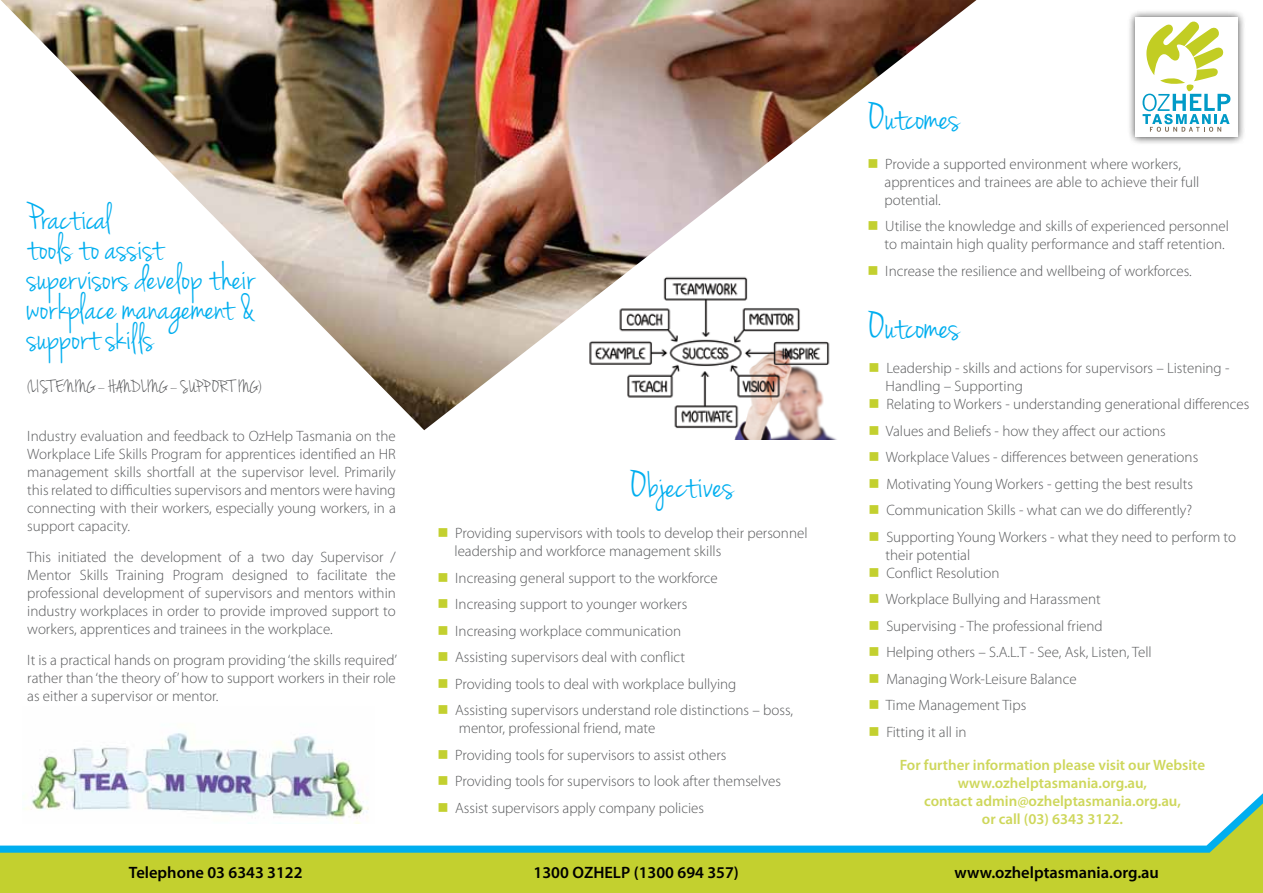
<style>
.page{position:relative;width:1263px;height:893px;background:#fff}
.page>*{position:absolute;margin:0;border:0;box-sizing:border-box;transform-origin:0 0}
.t1{font:40.5px "Jenna Sue";color:#00aeef}
.t2{font:39px/30px "Jenna Sue";color:#00aeef}
.t3{font:18px "Jenna Sue";color:#58595b}
.t4{font:600 16.5px "Myriad Pro";color:#000}
.t5{font:300 15px/18px "Myriad Pro";color:#58595b}
.t6{font:600 15px/18px "Myriad Pro";color:#ced75b;text-align:center}
.s1{color:#c3d02f}
</style>
<div class="page">
<img style="left:734px;top:430px;width:102px;height:9px">
<svg style="left:0;top:803px;width:1263px;height:90px"></svg>
<img style="left:23px;top:733px;width:351px;height:90px">
<img style="left:1px;top:0;width:975px;height:430px">
<div style="left:1127px;top:9px;width:119px;height:137px;background:#000;opacity:.75"></div>
<div style="left:1135px;top:18px;width:103px;height:119px;background:#fff"></div>
<svg style="left:1142px;top:22px;width:88px;height:110px"></svg>
<h2 class="t2" style="left:27px;top:205px;width:230px">Practical<br>tools to assist supervisors develop their workplace management &amp; support skills</h2>
<p class="t3" style="left:27px;top:376px;width:236px">(LISTENING – HANDLING – SUPP ORT ING)</p>
<p class="t5" style="left:27px;top:427px;width:370px;text-align:justify">Industry evaluation and feedback to OzHelp Tasmania on the Workplace Life Skills Program for apprentices identified an HR management skills shortfall at the supervisor level. Primarily this related to difficulties supervisors and mentors were having connecting with their workers, especially young workers, in a support capacity.</p>
<p class="t5" style="left:27px;top:548px;width:370px;text-align:justify">This initiated the development of a two day Supervisor / Mentor Skills Training Program designed to facilitate the professional development of supervisors and mentors within industry workplaces in order to provide improved support to workers, apprentices and trainees in the workplace.</p>
<p class="t5" style="left:27px;top:650px;width:371px;text-align:justify">It is a practical hands on program providing ‘the skills required’ rather than ‘the theory of’ how to support workers in their role as either a supervisor or mentor.</p>
<h1 class="t1" style="left:631px;top:462px;width:104px">Objectives</h1>
<p class="t5" style="left:454px;top:524px;width:354px;text-indent:-17px"><span class="s1">■</span> Providing supervisors with tools to develop their personnel leadership and workforce management skills</p>
<p class="t5" style="left:437px;top:569px;width:282px"><span class="s1">■</span> Increasing general support to the workforce</p>
<p class="t5" style="left:437px;top:595px;width:251px"><span class="s1">■</span> Increasing support to younger workers</p>
<p class="t5" style="left:437px;top:622px;width:245px"><span class="s1">■</span> Increasing workplace communication</p>
<p class="t5" style="left:437px;top:648px;width:249px"><span class="s1">■</span> Assisting supervisors deal with conflict</p>
<p class="t5" style="left:437px;top:675px;width:300px"><span class="s1">■</span> Providing tools to deal with workplace bullying</p>
<p class="t5" style="left:459px;top:701px;width:336px;text-indent:-21px"><span class="s1">■</span> Assisting supervisors understand role distinctions – boss, mentor, professional friend, mate</p>
<p class="t5" style="left:437px;top:746px;width:291px"><span class="s1">■</span> Providing tools for supervisors to assist others</p>
<p class="t5" style="left:437px;top:772px;width:345px"><span class="s1">■</span> Providing tools for supervisors to look after themselves</p>
<p class="t5" style="left:437px;top:799px;width:268px"><span class="s1">■</span> Assist supervisors apply company policies</p>
<h1 class="t1" style="left:870px;top:94px;width:92px">Outcomes</h1>
<p class="t5" style="left:884px;top:155px;width:316px;text-indent:-17px"><span class="s1">■</span> Provide a supported environment where workers, apprentices and trainees are able to achieve their full potential.</p>
<p class="t5" style="left:867px;top:217px;width:363px;text-align:right"><span class="s1">■</span> Utilise the knowledge and skills of experienced personnel to maintain high quality performance and staff retention.</p>
<p class="t5" style="left:867px;top:262px;width:326px"><span class="s1">■</span> Increase the resilience and wellbeing of workforces.</p>
<h1 class="t1" style="left:870px;top:303px;width:92px">Outcomes</h1>
<p class="t5" style="left:885px;top:359px;width:345px;text-indent:-17px"><span class="s1">■</span> Leadership - skills and actions for supervisors – Listening -<br>Handling – Supporting</p>
<p class="t5" style="left:868px;top:395px;width:382px"><span class="s1">■</span> Relating to Workers - understanding generational differences</p>
<p class="t5" style="left:868px;top:421px;width:299px"><span class="s1">■</span> Values and Beliefs - how they affect our actions</p>
<p class="t5" style="left:868px;top:448px;width:331px"><span class="s1">■</span> Workplace Values - differences between generations</p>
<p class="t5" style="left:868px;top:474px;width:326px"><span class="s1">■</span> Motivating Young Workers - getting the best results</p>
<p class="t5" style="left:868px;top:501px;width:325px"><span class="s1">■</span> Communication Skills - what can we do differently?</p>
<p class="t5" style="left:885px;top:527px;width:352px;text-indent:-17px"><span class="s1">■</span> Supporting Young Workers - what they need to perform to their potential</p>
<p class="t5" style="left:868px;top:563px;width:132px"><span class="s1">■</span> Conflict Resolution</p>
<p class="t5" style="left:868px;top:590px;width:234px"><span class="s1">■</span> Workplace Bullying and Harassment</p>
<p class="t5" style="left:868px;top:616px;width:236px"><span class="s1">■</span> Supervising - The professional friend</p>
<p class="t5" style="left:868px;top:643px;width:285px"><span class="s1">■</span> Helping others – S.A.L.T - See, Ask, Listen, Tell</p>
<p class="t5" style="left:868px;top:669px;width:210px"><span class="s1">■</span> Managing Work-Leisure Balance</p>
<p class="t5" style="left:868px;top:696px;width:159px"><span class="s1">■</span> Time Management Tips</p>
<p class="t5" style="left:868px;top:722px;width:99px"><span class="s1">■</span> Fitting it all in</p>
<p class="t6" style="left:900px;top:755px;width:307px">For further information please visit our Website www.ozhelptasmania.org.au,<br>contact admin@ozhelptasmania.org.au,<br>or call (03) 6343 3122.</p>
<p class="t4" style="left:129px;top:862px;width:175px">Telephone 03 6343 3122</p>
<p class="t4" style="left:534px;top:862px;width:207px">1300 OZHELP (1300 694 357)</p>
<p class="t4" style="left:954px;top:862px;width:206px">www.ozhelptasmania.org.au</p>
</div>
